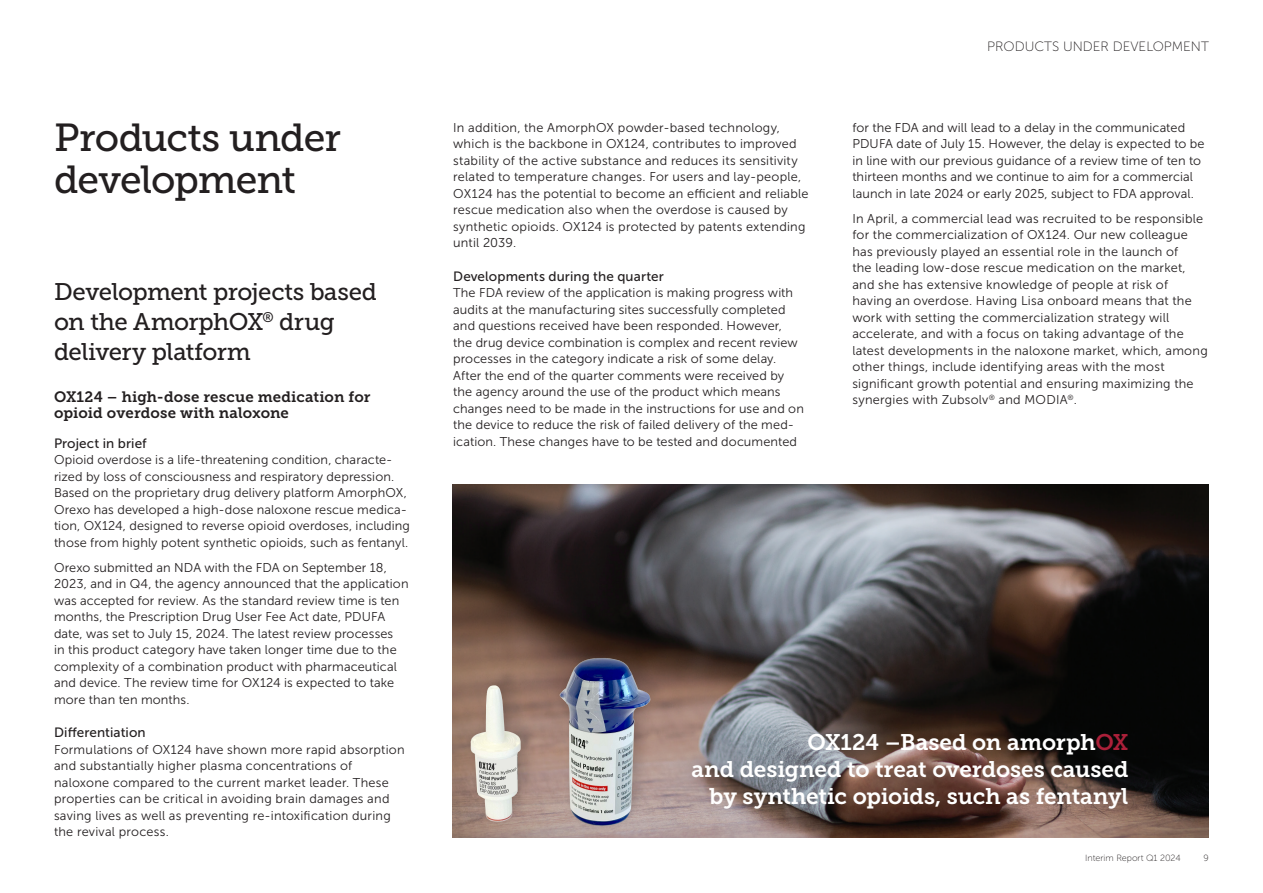
<style>
.page{position:relative;width:1263px;height:893px;background:#fff}
.page>*{position:absolute;margin:0;border:0;box-sizing:border-box;transform-origin:0 0}
.t1{font:39px/42px "Museo Slab 500";letter-spacing:-.025em;color:#231f20}
.t2{font:24px/30px "Museo Slab 500";letter-spacing:-.02em;color:#231f20}
.t3{font:22.5px/27px "Museo Slab 700";letter-spacing:-.005em;color:#fff;text-align:right}
.t4{font:15px/16.5px "Museo Slab 700";letter-spacing:.005em;color:#231f20}
.t5{font:13.5px "Museo Sans 500";letter-spacing:.01em;color:#231f20}
.t6{font:13.5px "Museo Sans 100";color:#231f20}
.t7{font:12.75px/16.5px "Museo Sans 300";letter-spacing:.01em;color:#231f20}
.t8{font:9px "Museo Sans 100";color:#231f20}
.s1{color:#ab2039}
</style>
<div class="page">
<img style="left:453px;top:485px;width:756px;height:353px">
<img style="left:452px;top:642px;width:218px;height:196px">
<h1 class="t1" style="left:54px;top:117px;width:288px">Products under development</h1>
<h2 class="t2" style="left:54px;top:277px;width:324px">Development projects based on the AmorphOX<sup>®</sup> drug delivery platform</h2>
<p class="t4" style="left:54px;top:389px;width:318px">OX124 – high-dose rescue medication for opioid overdose with naloxone</p>
<p class="t5" style="left:54px;top:436px;width:94px">Project in brief</p>
<p class="t7" style="left:54px;top:452px;width:357px">Opioid overdose is a life-threatening condition, characte&shy;rized by loss of consciousness and respiratory depression.<br>Based on the proprietary drug delivery platform AmorphOX, Orexo has developed a high-dose naloxone rescue medica&shy;tion, OX124, designed to reverse opioid overdoses, including those from highly potent synthetic opioids, such as fentanyl.</p>
<p class="t7" style="left:54px;top:559px;width:356px">Orexo submitted an NDA with the FDA on September 18, 2023, and in Q4, the agency announced that the application was accepted for review. As the standard review time is ten months, the Prescription Drug User Fee Act date, PDUFA date, was set to July 15, 2024. The latest review processes<br>in this product category have taken longer time due to the complexity of a combination product with pharmaceutical and device. The review time for OX124 is expected to take more than ten months.</p>
<p class="t5" style="left:54px;top:725px;width:93px">Differentiation</p>
<p class="t7" style="left:54px;top:741px;width:352px">Formulations of OX124 have shown more rapid absorption and substantially higher plasma concentrations of naloxone compared to the current market leader. These properties can be critical in avoiding brain damages and saving lives as well as preventing re-intoxification during the revival process.</p>
<p class="t7" style="left:453px;top:119px;width:357px">In addition, the AmorphOX powder-based technology, which is the backbone in OX124, contributes to improved stability of the active substance and reduces its sensitivity related to temperature changes. For users and lay-people, OX124 has the potential to become an efficient and reliable rescue medication also when the overdose is caused by synthetic opioids. OX124 is protected by patents extending until 2039.</p>
<p class="t5" style="left:453px;top:269px;width:212px">Developments during the quarter</p>
<p class="t7" style="left:453px;top:285px;width:352px">The FDA review of the application is making progress with audits at the manufacturing sites successfully completed and questions received have been responded. However, the drug device combination is complex and recent review processes in the category indicate a risk of some delay.<br>After the end of the quarter comments were received by the agency around the use of the product which means changes need to be made in the instructions for use and on the device to reduce the risk of failed delivery of the med&shy;ication. These changes have to be tested and documented</p>
<p class="t6" style="left:987px;top:39px;width:223px">PRODUCTS UNDER DEVELOPMENT</p>
<p class="t7" style="left:852px;top:119px;width:354px">for the FDA and will lead to a delay in the communicated PDUFA date of July 15. However, the delay is expected to be in line with our previous guidance of a review time of ten to thirteen months and we continue to aim for a commercial launch in late 2024 or early 2025, subject to FDA approval.</p>
<p class="t7" style="left:852px;top:210px;width:357px">In April, a commercial lead was recruited to be responsible for the commercialization of OX124. Our new colleague has previously played an essential role in the launch of<br>the leading low-dose rescue medication on the market, and she has extensive knowledge of people at risk of having an overdose. Having Lisa onboard means that the work with setting the commercialization strategy will accelerate, and with a focus on taking advantage of the latest developments in the naloxone market, which, among other things, include identifying areas with the most significant growth potential and ensuring maximizing the synergies with Zubsolv<sup>®</sup> and MODIA<sup>®</sup>.</p>
<h3 class="t3" style="left:691px;top:729px;width:438px">OX124 –Based on amorph<span class="s1">OX<br></span>and designed to treat overdoses caused by synthetic opioids, such as fentanyl</h3>
<p class="t8" style="left:1085px;top:853px;width:97px">Interim Report Q1 2024</p>
<p class="t8" style="left:1204px;top:853px;width:7px">9</p>
</div>
